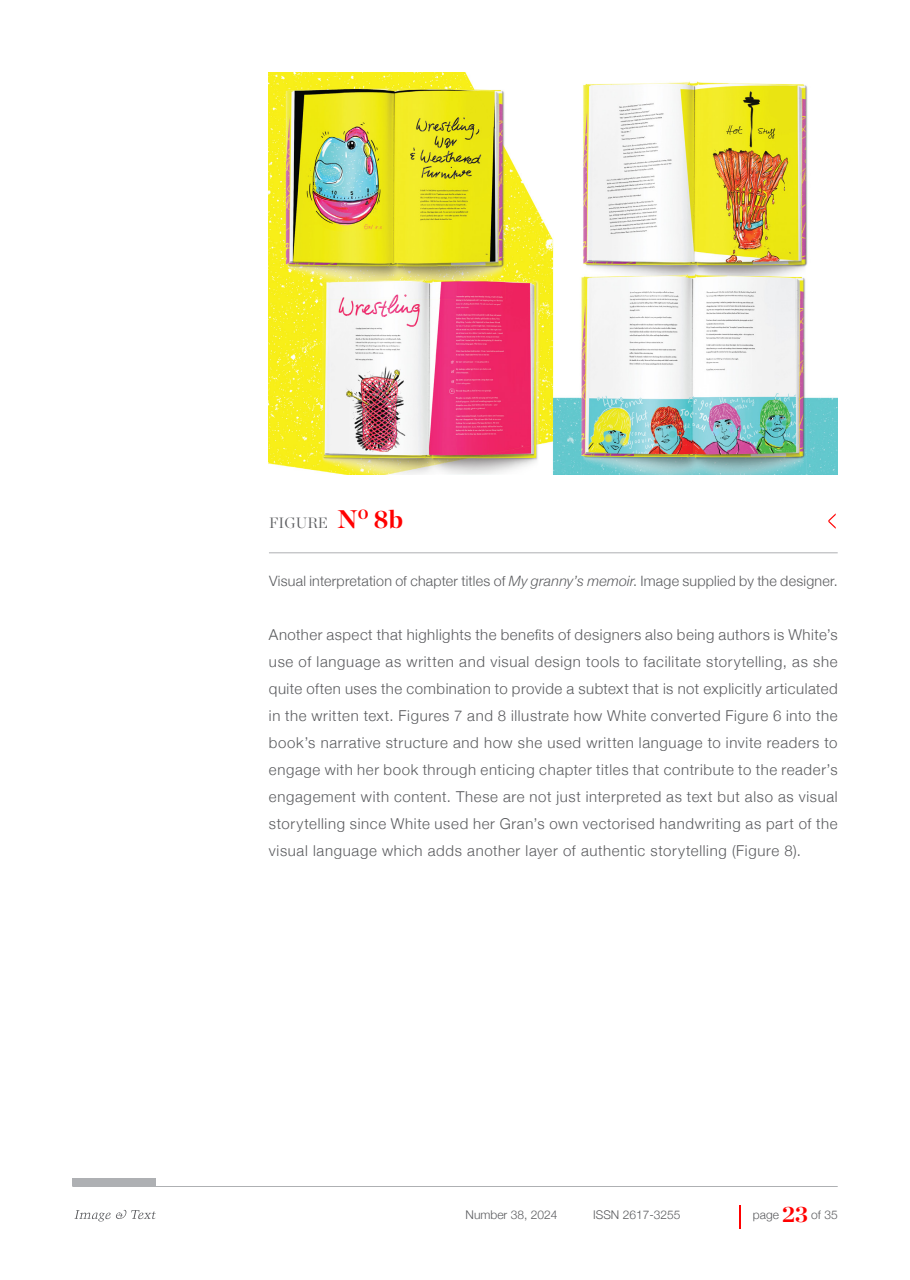
<style>
.page{position:relative;width:910px;height:1280px;background:#fff}
.page>*{position:absolute;margin:0;border:0;box-sizing:border-box;transform-origin:0 0}
.Body{font:300 15px/27px "Helvetica Neue";letter-spacing:.045em;color:#5a5b5e;text-align:justify}
.Figure_caption_header{font:300 15px "Chronicle Display";letter-spacing:.01em;color:#5a5b5e}
.FIGURE_CAPTION_NEW{font:300 14.25px "Helvetica Neue";letter-spacing:.015em;color:#5a5b5e}
.t1{font:300 12px "Helvetica Neue";color:#5a5b5e}
.s1{font-weight:700;font-size:25.5px;color:#f00}
.s2{font-style:italic}
.s3{font-family:"Chronicle Display";font-weight:700;font-size:22.5px;color:#f00}
</style>
<div class="page">
<svg style="left:740px;top:1205px;width:1px;height:24px"></svg>
<hr style="left:72px;top:1186px;width:766px;height:1px;background:#aeb0b3">
<svg style="left:74px;top:1210px;width:82px;height:11px"></svg>
<div style="left:72px;top:1179px;width:84px;height:7px;background:#aeb0b3"></div>
<img style="left:269px;top:72px;width:569px;height:402px">
<hr style="left:269px;top:552px;width:569px;height:1px;background:#aeb0b3">
<svg style="left:828px;top:513px;width:8px;height:16px"></svg>
<p class="Figure_caption_header" style="left:269px;top:511px;width:135px">FIGURE <span class="s1">N</span><sup>o</sup> <span class="s1">8b</span></p>
<p class="FIGURE_CAPTION_NEW" style="left:269px;top:570px;width:570px">Visual interpretation of chapter titles of <span class="s2">My granny’s memoir</span>. Image supplied by the designer.</p>
<p class="Body" style="left:269px;top:620px;width:570px">Another aspect that highlights the benefits of designers also being authors is White’s use of language as written and visual design tools to facilitate storytelling, as she quite often uses the combination to provide a subtext that is not explicitly articulated in the written text. Figures 7 and 8 illustrate how White converted Figure 6 into the book’s narrative structure and how she used written language to invite readers to engage with her book through enticing chapter titles that contribute to the reader’s engagement with content. These are not just interpreted as text but also as visual storytelling since White used her Gran’s own vectorised handwriting as part of the visual language which adds another layer of authentic storytelling (Figure 8).</p>
<p class="t1" style="left:466px;top:1205px;width:93px">Number 38, 2024</p>
<p class="t1" style="left:593px;top:1205px;width:89px">ISSN 2617-3255</p>
<p class="t1" style="left:753px;top:1205px;width:86px">page <span class="s3">23</span> of 35</p>
</div>
